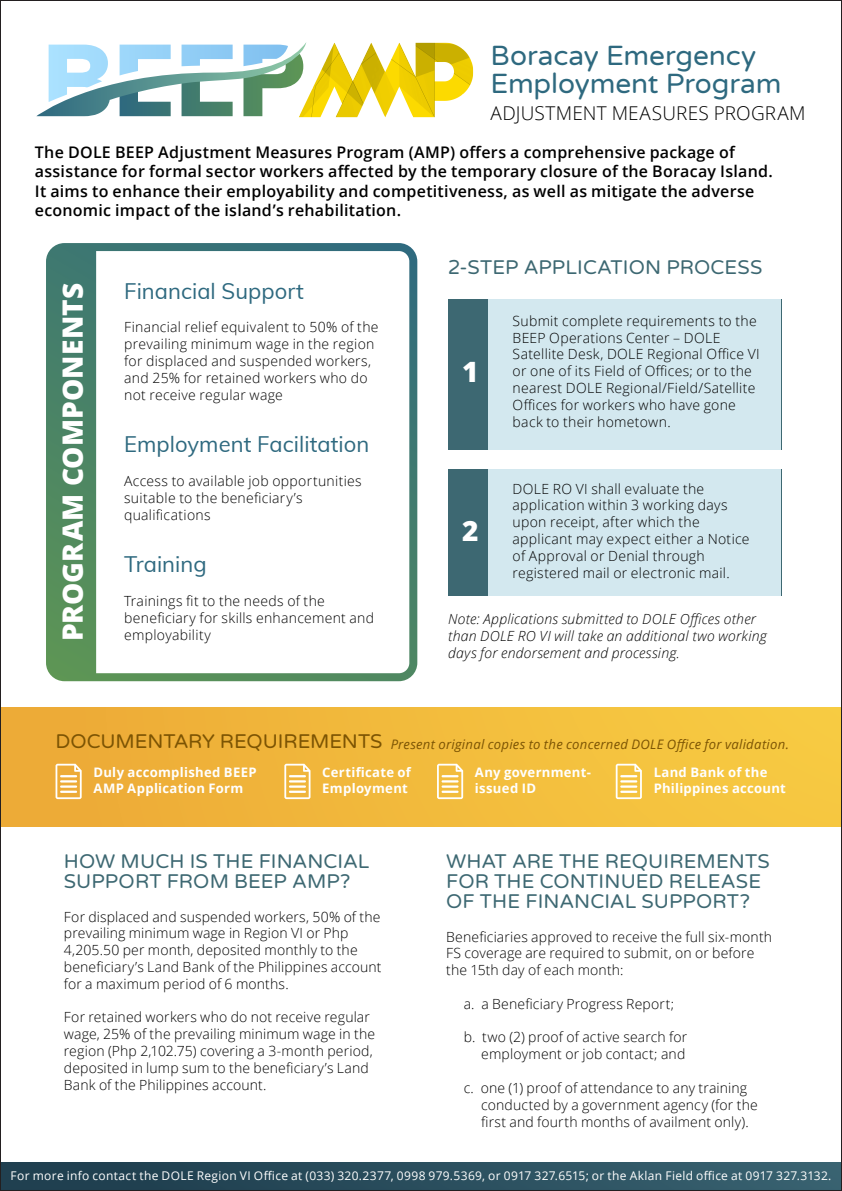
<style>
.page{position:relative;width:842px;height:1191px;background:#fff}
.page>*{position:absolute;margin:0;border:0;box-sizing:border-box;transform-origin:0 0}
.t1{font:28px/28px "Varela Round";letter-spacing:-.005em;color:#2e697f}
.t2{font:800 28px "Open Sans";letter-spacing:.005em;color:#fff}
.t3{font:22px "Muli";color:#2e697f}
.t4{font:20px/20px "Varela Round";letter-spacing:.005em;color:#3d6872}
.t5{font:300 19px "Open Sans";letter-spacing:.01em;color:#000}
.t6{font:600 16px/19.2px "Open Sans";letter-spacing:.015em;color:#000}
.t7{font:300 14px/16.8px "Open Sans";letter-spacing:.015em;color:#000}
.t8{font:italic 300 14px/16.8px "Open Sans";letter-spacing:.015em;color:#000}
.t9{font:italic 13.2px "Open Sans";letter-spacing:.02em;color:#7c5403}
.t10{font:700 13px/15.8px "Open Sans";letter-spacing:.02em;color:#fff}
.t11{font:12px "Open Sans";letter-spacing:.025em;color:#fff}
.s1{font-family:"Varela Round";font-style:normal;font-size:20px}
</style>
<div class="page">
<img style="left:299px;top:42px;width:175px;height:76px">
<svg style="left:36px;top:42px;width:270px;height:74px"></svg>
<svg style="left:46px;top:243px;width:371px;height:438px"></svg>
<div style="left:448px;top:299px;width:333px;height:150px;background:#3d6872"></div>
<div style="left:488px;top:299px;width:293px;height:150px;background:#d3e8ef"></div>
<div style="left:448px;top:469px;width:333px;height:126px;background:#3d6872"></div>
<div style="left:488px;top:469px;width:293px;height:126px;background:#d3e8ef"></div>
<div style="left:0;top:707px;width:842px;height:119px;background:linear-gradient(to right,#eca937,#f7cb42)"></div>
<svg style="left:56px;top:763px;width:26px;height:36px"></svg>
<svg style="left:284px;top:763px;width:26px;height:36px"></svg>
<svg style="left:437px;top:763px;width:26px;height:36px"></svg>
<svg style="left:616px;top:763px;width:26px;height:36px"></svg>
<div style="left:0;top:1162px;width:842px;height:29px;background:linear-gradient(to right,#1d3b4c,#396270)"></div>
<h1 class="t1" style="left:490px;top:40px;width:292px">Boracay Emergency<br>Employment Program</h1>
<h3 class="t5" style="left:490px;top:100px;width:316px">ADJUSTMENT MEASURES PROGRAM</h3>
<p class="t6" style="left:35px;top:142px;width:739px">The DOLE BEEP Adjustment Measures Program (AMP) offers a comprehensive package of assistance for formal sector workers affected by the temporary closure of the Boracay Island.<br>It aims to enhance their employability and competitiveness, as well as mitigate the adverse economic impact of the island’s rehabilitation.</p>
<h1 class="t2" style="left:51px;top:641px;width:359px;rotate:-90deg">PROGRAM COMPONENTS</h1>
<h2 class="t3" style="left:124px;top:275px;width:181px">Financial Support</h2>
<p class="t7" style="left:124px;top:318px;width:256px">Financial relief equivalent to 50% of the prevailing minimum wage in the region for displaced and suspended workers, and 25% for retained workers who do not receive regular wage</p>
<h2 class="t3" style="left:124px;top:428px;width:247px">Employment Facilitation</h2>
<p class="t7" style="left:124px;top:472px;width:239px">Access to available job opportunities suitable to the beneficiary’s qualifications</p>
<h2 class="t3" style="left:124px;top:548px;width:84px">Training</h2>
<p class="t7" style="left:124px;top:592px;width:251px">Trainings fit to the needs of the beneficiary for skills enhancement and</p>
<p class="t7" style="left:124px;top:626px;width:88px">employability</p>
<h3 class="t4" style="left:448px;top:257px;width:316px">2-STEP APPLICATION PROCESS</h3>
<h1 class="t2" style="left:462px;top:350px;width:18px">1</h1>
<p class="t7" style="left:512px;top:312px;width:249px">Submit complete requirements to the BEEP Operations Center – DOLE Satellite Desk, DOLE Regional Office VI or one of its Field of Offices; or to the nearest DOLE Regional/Field/Satellite Offices for workers who have gone back to their hometown.</p>
<p class="t7" style="left:512px;top:479px;width:238px">DOLE RO VI shall evaluate the application within 3 working days upon receipt, after which the applicant may expect either a Notice of Approval or Denial through registered mail or electronic mail.</p>
<p class="t8" style="left:448px;top:610px;width:320px">Note: Applications submitted to DOLE Offices other than DOLE RO VI will take an additional two working days for endorsement and processing.</p>
<h1 class="t2" style="left:462px;top:509px;width:18px">2</h1>
<p class="t9" style="left:56px;top:735px;width:735px"><span class="s1">DOCUMENTARY REQUIREMENTS</span> Present original copies to the concerned DOLE Office for validation.</p>
<p class="t10" style="left:93px;top:764px;width:165px">Duly accomplished BEEP<br>AMP Application Form</p>
<p class="t10" style="left:322px;top:764px;width:90px">Certificate of<br>Employment</p>
<p class="t10" style="left:475px;top:764px;width:118px">Any government&shy;issued ID</p>
<p class="t10" style="left:653px;top:764px;width:134px">Land Bank of the<br>Philippines account</p>
<h3 class="t4" style="left:64px;top:850px;width:307px">HOW MUCH IS THE FINANCIAL<br>SUPPORT FROM BEEP AMP?</h3>
<p class="t7" style="left:64px;top:907px;width:319px">For displaced and suspended workers, 50% of the prevailing minimum wage in Region VI or Php 4,205.50 per month, deposited monthly to the beneficiary’s Land Bank of the Philippines account for a maximum period of 6 months.</p>
<p class="t7" style="left:64px;top:1008px;width:313px">For retained workers who do not receive regular wage, 25% of the prevailing minimum wage in the region (Php 2,102.75) covering a 3-month period, deposited in lump sum to the beneficiary’s Land Bank of the Philippines account.</p>
<h3 class="t4" style="left:446px;top:850px;width:325px">WHAT ARE THE REQUIREMENTS<br>FOR THE CONTINUED RELEASE<br>OF THE FINANCIAL SUPPORT?</h3>
<p class="t7" style="left:446px;top:927px;width:327px">Beneficiaries approved to receive the full six-month<br>FS coverage are required to submit, on or before the 15th day of each month:</p>
<p class="t7" style="left:464px;top:995px;width:212px">a. a Beneficiary Progress Report;</p>
<p class="t7" style="left:464px;top:1028px;width:225px;text-align:right">b. two (2) proof of active search for employment or job contact; and</p>
<p class="t7" style="left:481px;top:1079px;width:278px;text-indent:-18px">c. one (1) proof of attendance to any training conducted by a government agency (for the first and fourth months of availment only).</p>
<p class="t11" style="left:11px;top:1167px;width:822px">For more info contact the DOLE Region VI Office at (033) 320.2377, 0998 979.5369, or 0917 327.6515; or the Aklan Field office at 0917 327.3132.</p>
</div>
